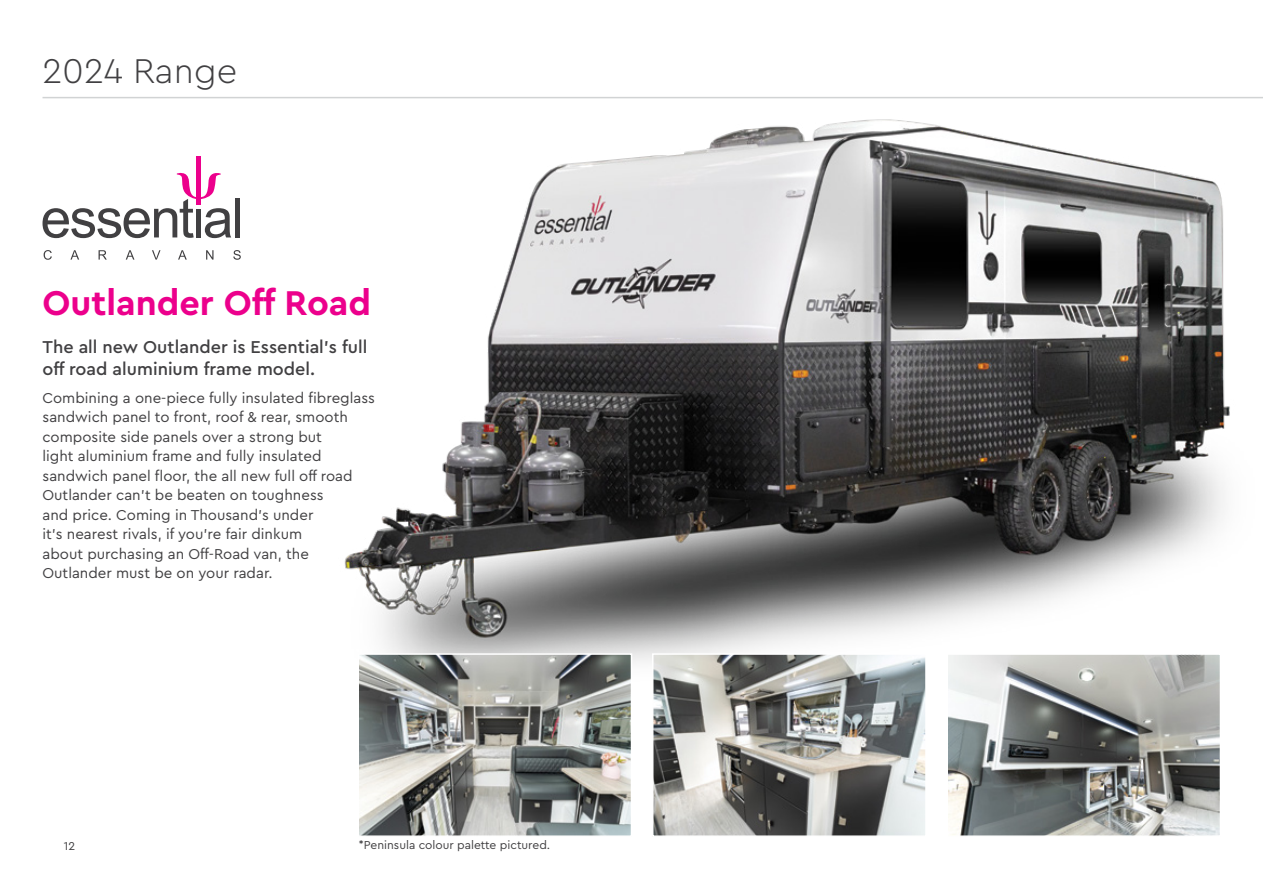
<style>
.page{position:relative;width:1263px;height:893px;background:#fff}
.page>*{position:absolute;margin:0;border:0;box-sizing:border-box;transform-origin:0 0}
.t1{font:700 36px "Cera Pro";color:#ec008c}
.t2{font:300 36px "Cera Pro";color:#414042}
.t3{font:500 18px/21.6px "Cera Pro";color:#414042}
.t4{font:15px/19.5px "Cera Pro";color:#414042}
.t5{font:12px "Cera Pro";color:#414042}
</style>
<div class="page">
<hr style="left:43px;top:97px;width:1220px;height:1px;background:#d1d3d4">
<img style="left:312px;top:98px;width:951px;height:565px">
<div style="left:196px;top:156px;width:5px;height:49px;background:#ec008c"></div>
<div style="left:235px;top:198px;width:5px;height:39px;background:#414042"></div>
<svg style="left:44px;top:250px;width:8px;height:10px"></svg>
<svg style="left:70px;top:250px;width:9px;height:10px"></svg>
<svg style="left:99px;top:250px;width:8px;height:10px"></svg>
<svg style="left:126px;top:250px;width:8px;height:10px"></svg>
<svg style="left:152px;top:250px;width:8px;height:10px"></svg>
<svg style="left:178px;top:250px;width:9px;height:10px"></svg>
<svg style="left:206px;top:250px;width:7px;height:10px"></svg>
<svg style="left:233px;top:250px;width:8px;height:10px"></svg>
<svg style="left:43px;top:172px;width:188px;height:66px"></svg>
<img style="left:360px;top:656px;width:269px;height:178px">
<div style="left:357px;top:653px;width:275px;height:184px;border:2px solid #fff"></div>
<img style="left:655px;top:656px;width:269px;height:178px">
<div style="left:652px;top:653px;width:275px;height:184px;border:2px solid #fff"></div>
<img style="left:949px;top:656px;width:269px;height:178px">
<div style="left:946px;top:653px;width:275px;height:184px;border:2px solid #fff"></div>
<h1 class="t2" style="left:43px;top:47px;width:196px">2024 Range</h1>
<h1 class="t1" style="left:43px;top:279px;width:330px">Outlander Off Road</h1>
<p class="t3" style="left:43px;top:336px;width:326px">The all new Outlander is Essential’s full off road aluminium frame model.</p>
<p class="t4" style="left:43px;top:387px;width:334px">Combining a one-piece fully insulated fibreglass sandwich panel to front, roof &amp; rear, smooth composite side panels over a strong but<br>light aluminium frame and fully insulated sandwich panel floor, the all new full off road Outlander can’t be beaten on toughness<br>and price. Coming in Thousand’s under<br>it’s nearest rivals, if you’re fair dinkum<br>about purchasing an Off-Road van, the Outlander must be on your radar.</p>
<p class="t5" style="left:64px;top:838px;width:13px">12</p>
<p class="t5" style="left:359px;top:837px;width:193px">*Peninsula colour palette pictured.</p>
</div>
